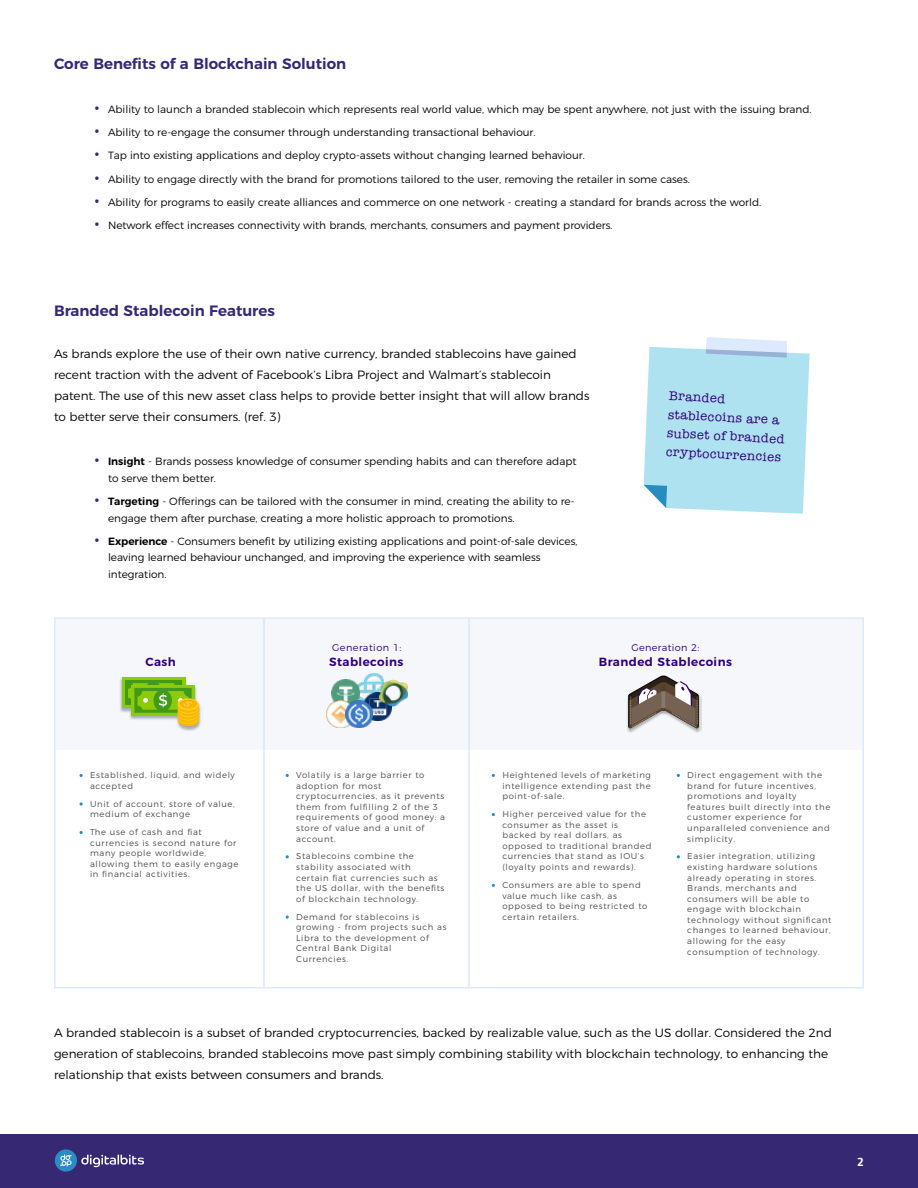
<style>
.page{position:relative;width:918px;height:1188px;background:#fff}
.page>*{position:absolute;margin:0;border:0;box-sizing:border-box;transform-origin:0 0}
.t1{font:600 15px "Montserrat";color:#362873}
.t2{font:13.2px/18.6px "American Typewriter";color:#300079}
.t3{font:300 12px/21px "Montserrat";color:#000}
.t4{font:700 12px "Cairo";color:#fff}
.t5{font:600 11.85px "Montserrat";letter-spacing:.04em;color:#300079}
.t6{font:300 10.5px/16.5px "Montserrat";color:#000}
.t7{font:300 9.75px "Montserrat";letter-spacing:.04em;color:#300079}
.t8{font:300 8.4px/10.5px "Montserrat";letter-spacing:.075em;color:#4a4a4a}
.s1{font-weight:400;font-size:18px;color:#362873}
.s2{font-weight:600}
</style>
<div class="page">
<div style="left:0;top:1134px;width:918px;height:54px;background:#362873"></div>
<svg style="left:81px;top:1155px;width:63px;height:12px"></svg>
<div style="left:55px;top:1149px;width:22px;height:23px;background:#298dc1;border-radius:50%"></div>
<svg style="left:60px;top:1155px;width:12px;height:11px"></svg>
<svg style="left:644px;top:337px;width:166px;height:177px;background:#b7e3f2"></svg>
<div style="left:55px;top:618px;width:808px;height:132px;background:#f5f7fb"></div>
<img style="left:359px;top:673px;width:24px;height:27px">
<img style="left:332px;top:679px;width:27px;height:21px">
<img style="left:364px;top:693px;width:27px;height:27px">
<img style="left:327px;top:700px;width:18px;height:27px">
<img style="left:345px;top:700px;width:28px;height:27px">
<img style="left:380px;top:679px;width:27px;height:28px">
<img style="left:120px;top:677px;width:81px;height:54px">
<div style="left:122px;top:677px;width:63px;height:31px;background:#8bcb0a"></div>
<svg style="left:125px;top:680px;width:75px;height:46px"></svg>
<img style="left:627px;top:695px;width:74px;height:38px">
<svg style="left:628px;top:676px;width:71px;height:53px"></svg>
<hr style="left:263px;top:618px;width:2px;height:370px;background:#cbe1f7">
<hr style="left:469px;top:618px;width:1px;height:370px;background:#cbe1f7">
<div style="left:54px;top:617px;width:810px;height:371px;border:2px solid #ddeafd"></div>
<h1 class="t1" style="left:54px;top:51px;width:294px">Core Benefits of a Blockchain Solution</h1>
<p class="t6" style="left:94px;top:100px;width:719px"><span class="s1">•</span> Ability to launch a branded stablecoin which represents real world value, which may be spent anywhere, not just with the issuing brand.</p>
<p class="t6" style="left:94px;top:123px;width:443px"><span class="s1">•</span> Ability to re-engage the consumer through understanding transactional behaviour.</p>
<p class="t6" style="left:94px;top:146px;width:492px"><span class="s1">•</span> Tap into existing applications and deploy crypto-assets without changing learned behaviour.</p>
<p class="t6" style="left:94px;top:170px;width:597px"><span class="s1">•</span> Ability to engage directly with the brand for promotions tailored to the user, removing the retailer in some cases.</p>
<p class="t6" style="left:94px;top:193px;width:668px"><span class="s1">•</span> Ability for programs to easily create alliances and commerce on one network - creating a standard for brands across the world.</p>
<p class="t6" style="left:94px;top:216px;width:520px"><span class="s1">•</span> Network effect increases connectivity with brands, merchants, consumers and payment providers.</p>
<h1 class="t1" style="left:54px;top:298px;width:223px">Branded Stablecoin Features</h1>
<p class="t3" style="left:54px;top:342px;width:537px">As brands explore the use of their own native currency, branded stablecoins have gained recent traction with the advent of Facebook’s Libra Project and Walmart’s stablecoin patent. The use of this new asset class helps to provide better insight that will allow brands to better serve their consumers. (ref. 3)</p>
<p class="t6" style="left:108px;top:452px;width:470px;text-indent:-14px"><span class="s1">•</span> <span class="s2">Insight</span> - Brands possess knowledge of consumer spending habits and can therefore adapt to serve them better.</p>
<p class="t6" style="left:108px;top:492px;width:468px;text-indent:-14px"><span class="s1">•</span> <span class="s2">Targeting</span> - Offerings can be tailored with the consumer in mind, creating the ability to re&shy;engage them after purchase, creating a more holistic approach to promotions.</p>
<p class="t6" style="left:108px;top:532px;width:471px;text-indent:-14px"><span class="s1">•</span> <span class="s2">Experience</span> - Consumers benefit by utilizing existing applications and point-of-sale devices, leaving learned behaviour unchanged, and improving the experience with seamless integration.</p>
<h2 class="t2" style="left:669px;top:386px;width:119px;rotate:3deg">Branded stablecoins are a subset of branded cryptocurrencies</h2>
<h3 class="t5" style="left:145px;top:652px;width:32px">Cash</h3>
<p class="t7" style="left:332px;top:640px;width:71px">Generation 1:</p>
<h3 class="t5" style="left:329px;top:652px;width:76px">Stablecoins</h3>
<p class="t7" style="left:631px;top:640px;width:70px">Generation 2:</p>
<h3 class="t5" style="left:599px;top:652px;width:135px">Branded Stablecoins</h3>
<p class="t8" style="left:90px;top:769px;width:146px">Established, liquid, and widely accepted</p>
<p class="t8" style="left:90px;top:798px;width:146px">Unit of account, store of value, medium of exchange</p>
<p class="t8" style="left:90px;top:826px;width:150px">The use of cash and fiat currencies is second nature for many people worldwide, allowing them to easily engage in financial activities.</p>
<p class="t8" style="left:296px;top:769px;width:150px">Volatily is a large barrier to adoption for most cryptocurrencies, as it prevents them from fulfilling 2 of the 3 requirements of good money: a store of value and a unit of account.</p>
<p class="t8" style="left:296px;top:851px;width:150px">Stablecoins combine the stability associated with certain fiat currencies such as the US dollar, with the benefits of blockchain technology.</p>
<p class="t8" style="left:296px;top:911px;width:152px">Demand for stablecoins is growing - from projects such as<br>Libra to the development of<br>Central Bank Digital<br>Currencies.</p>
<p class="t8" style="left:502px;top:769px;width:150px;text-align:justify">Heightened levels of marketing intelligence extending past the point-of-sale.</p>
<p class="t8" style="left:502px;top:808px;width:151px">Higher perceived value for the consumer as the asset is backed by real dollars, as opposed to traditional branded currencies that stand as IOU’s (loyalty points and rewards).</p>
<p class="t8" style="left:502px;top:879px;width:147px">Consumers are able to spend value much like cash, as opposed to being restricted to certain retailers.</p>
<p class="t8" style="left:687px;top:769px;width:145px">Direct engagement with the brand for future incentives, promotions and loyalty features built directly into the customer experience for unparalleled convenience and simplicity.</p>
<p class="t8" style="left:687px;top:851px;width:146px">Easier integration, utilizing existing hardware solutions already operating in stores.<br>Brands, merchants and consumers will be able to engage with blockchain technology without significant changes to learned behaviour, allowing for the easy consumption of technology.</p>
<p class="t3" style="left:54px;top:1022px;width:779px">A branded stablecoin is a subset of branded cryptocurrencies, backed by realizable value, such as the US dollar. Considered the 2nd generation of stablecoins, branded stablecoins move past simply combining stability with blockchain technology, to enhancing the relationship that exists between consumers and brands.</p>
<h3 class="t4" style="left:857px;top:1155px;width:8px">2</h3>
</div>
